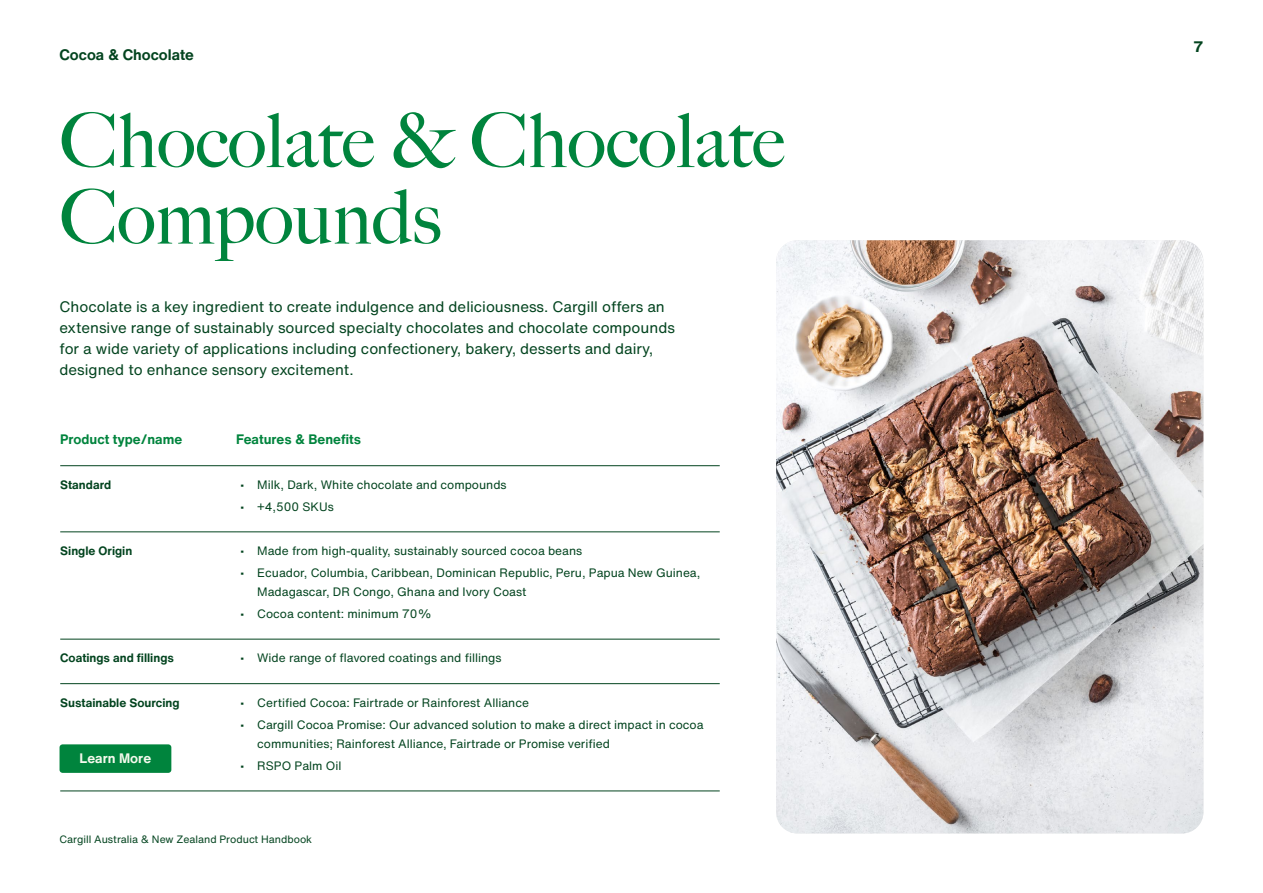
<style>
.page{position:relative;width:1263px;height:893px;background:#fff}
.page>*{position:absolute;margin:0;border:0;box-sizing:border-box;transform-origin:0 0}
.t1{font:75px/76.5px "Big Caslon For Cargill";color:#00843d}
.t2{font:15px/21px "Helvetica Now For Cargill";color:#03441f}
.t3{font:700 15px "Helvetica Now For Cargill";color:#03441f}
.t4{font:700 13.5px "Helvetica Now For Cargill";color:#00843d}
.t5{font:700 13.5px "Helvetica Now For Cargill";color:#f5f9ed}
.t6{font:12px/19.5px "Helvetica Now For Cargill";color:#03441f}
.t7{font:700 12px "Helvetica Now For Cargill";color:#03441f}
.t8{font:10.5px "Helvetica Now For Cargill";color:#03441f}
</style>
<div class="page">
<hr style="left:60px;top:465px;width:176px;height:1px;background:#03441f">
<hr style="left:236px;top:465px;width:484px;height:1px;background:#03441f">
<hr style="left:60px;top:531px;width:176px;height:1px;background:#03441f">
<hr style="left:236px;top:531px;width:484px;height:1px;background:#03441f">
<hr style="left:60px;top:639px;width:176px;height:1px;background:#03441f">
<hr style="left:236px;top:639px;width:484px;height:1px;background:#03441f">
<hr style="left:60px;top:683px;width:176px;height:1px;background:#03441f">
<hr style="left:236px;top:683px;width:484px;height:1px;background:#03441f">
<hr style="left:60px;top:790px;width:176px;height:1px;background:#03441f">
<hr style="left:236px;top:790px;width:484px;height:1px;background:#03441f">
<img style="left:776px;top:240px;width:427px;height:593px">
<div style="left:60px;top:744px;width:111px;height:29px;background:#00843d;border-radius:3px"></div>
<p class="t3" style="left:60px;top:44px;width:136px">Cocoa &amp; Chocolate</p>
<h1 class="t1" style="left:60px;top:104px;width:726px">Chocolate &amp; Chocolate<br>Compounds</h1>
<p class="t2" style="left:60px;top:296px;width:617px">Chocolate is a key ingredient to create indulgence and deliciousness. Cargill offers an extensive range of sustainably sourced specialty chocolates and chocolate compounds for a wide variety of applications including confectionery, bakery, desserts and dairy, designed to enhance sensory excitement.</p>
<p class="t4" style="left:60px;top:431px;width:124px">Product type/name</p>
<p class="t4" style="left:236px;top:431px;width:127px">Features &amp; Benefits</p>
<p class="t7" style="left:60px;top:477px;width:53px">Standard</p>
<p class="t6" style="left:240px;top:475px;width:268px">• Milk, Dark, White chocolate and compounds</p>
<p class="t6" style="left:240px;top:497px;width:95px">• +4,500 SKUs</p>
<p class="t7" style="left:60px;top:543px;width:74px">Single Origin</p>
<p class="t6" style="left:240px;top:541px;width:343px">• Made from high-quality, sustainably sourced cocoa beans</p>
<p class="t6" style="left:257px;top:563px;width:445px;text-indent:-17px">• Ecuador, Columbia, Caribbean, Dominican Republic, Peru, Papua New Guinea,<br>Madagascar, DR Congo, Ghana and Ivory Coast</p>
<p class="t6" style="left:240px;top:604px;width:193px">• Cocoa content: minimum 70%</p>
<p class="t7" style="left:60px;top:650px;width:115px">Coatings and fillings</p>
<p class="t6" style="left:240px;top:648px;width:263px">• Wide range of flavored coatings and fillings</p>
<p class="t7" style="left:60px;top:694px;width:121px">Sustainable Sourcing</p>
<p class="t6" style="left:240px;top:693px;width:290px">• Certified Cocoa: Fairtrade or Rainforest Alliance</p>
<p class="t6" style="left:257px;top:715px;width:448px;text-indent:-17px">• Cargill Cocoa Promise: Our advanced solution to make a direct impact in cocoa communities; Rainforest Alliance, Fairtrade or Promise verified</p>
<p class="t6" style="left:240px;top:756px;width:103px">• RSPO Palm Oil</p>
<p class="t5" style="left:80px;top:749px;width:73px">Learn More</p>
<p class="t8" style="left:60px;top:832px;width:254px">Cargill Australia &amp; New Zealand Product Handbook</p>
<p class="t3" style="left:1193px;top:37px;width:11px">7</p>
</div>
